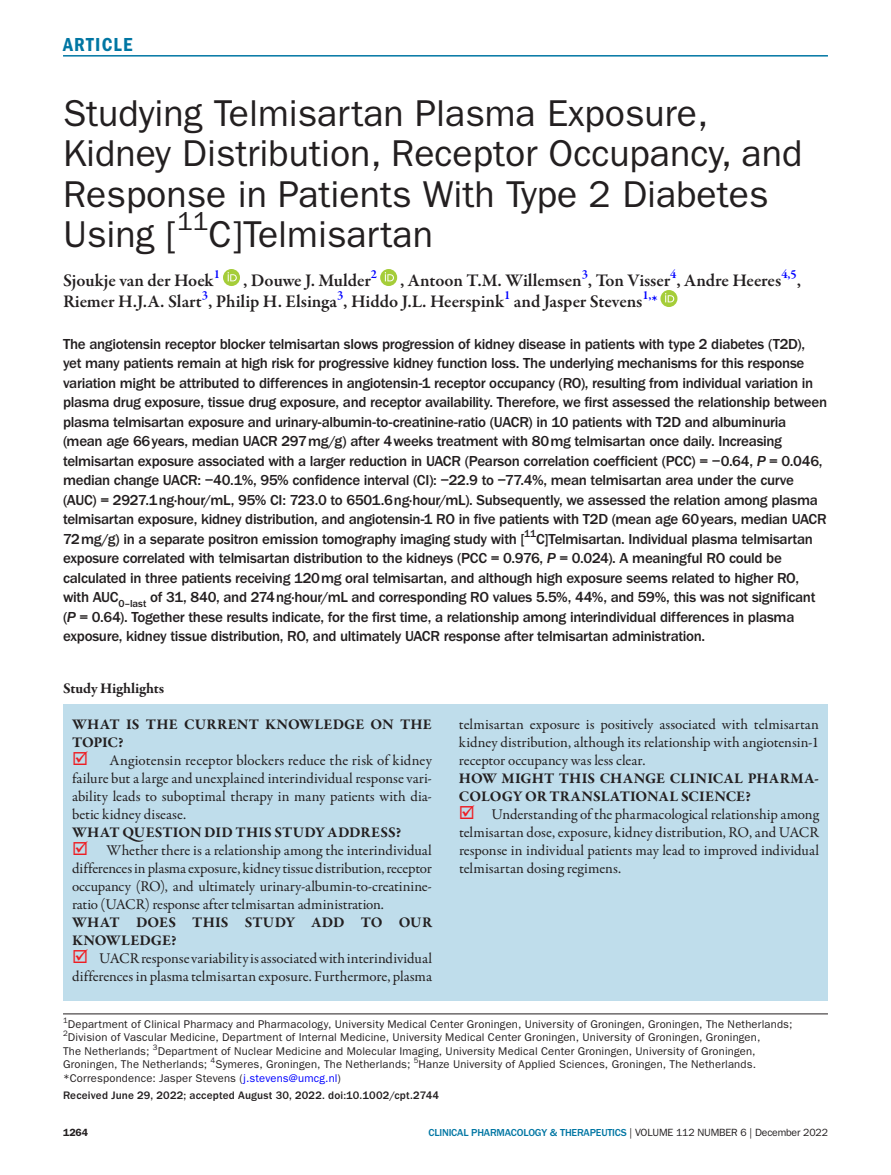
<style>
.page{position:relative;width:891px;height:1175px;background:#fff}
.page>*{position:absolute;margin:0;border:0;box-sizing:border-box;transform-origin:0 0}
.t1{font:37.5px/40.5px "ITC Franklin Gothic Std";color:#231f20}
.t2{font:26.25px "ITC Franklin Gothic Std";color:#231f20}
.t3{font:19.5px "ITC Franklin Gothic Std Dm Cd";letter-spacing:.065em;color:#0076a3}
.t4{font:600 18px/21px "Garamond Premr Pro";letter-spacing:-.005em;color:#231f20}
.t5{font:500 15px/19.5px "ITC Franklin Gothic Std";letter-spacing:-.02em;color:#231f20}
.t6{font:15px/18px "Garamond Premr Pro";color:#231f20;text-align:justify}
.t7{font:700 15px/18px "Garamond Premr Pro";color:#231f20}
.t8{font:11.25px/13.5px "ITC Franklin Gothic Std";letter-spacing:.015em;color:#231f20}
.t9{font:500 11.25px "ITC Franklin Gothic Std";letter-spacing:.015em;color:#231f20}
.t10{font:500 10.5px "ITC Franklin Gothic Std";letter-spacing:-.015em;color:#0076a3}
.t11{font:600 10.5px "ITC Franklin Gothic Std";color:#231f20}
.t12{font:7.8px "ITC Franklin Gothic Std";color:#231f20}
.s1{color:#00f}
.s2{font-family:"ITC Franklin Gothic Std Med It";font-weight:400}
.s3{color:#ee1d23}
.s4{font-weight:400;color:#231f20}
</style>
<div class="page">
<hr style="left:63px;top:55px;width:765px;height:2px;background:#0076a3">
<svg style="left:223px;top:269px;width:17px;height:17px"></svg>
<svg style="left:228px;top:272px;width:9px;height:9px"></svg>
<svg style="left:380px;top:269px;width:17px;height:17px"></svg>
<svg style="left:385px;top:272px;width:9px;height:9px"></svg>
<svg style="left:660px;top:290px;width:17px;height:17px"></svg>
<svg style="left:665px;top:293px;width:9px;height:9px"></svg>
<hr style="left:63px;top:1013px;width:765px;height:1px;background:#231f20">
<div style="left:63px;top:669px;width:765px;height:331px;background:#bfddeb"></div>
<div style="left:51px;top:660px;width:780px;height:44px;background:#fff"></div>
<h3 class="t3" style="left:63px;top:33px;width:71px">ARTICLE</h3>
<h1 class="t1" style="left:63px;top:93px;width:741px">Studying Telmisartan Plasma Exposure, Kidney Distribution, Receptor Occupancy, and Response in Patients With Type 2 Diabetes Using [</h1>
<h2 class="t2" style="left:177px;top:206px;width:33px">11</h2>
<h1 class="t1" style="left:209px;top:214px;width:226px">C]Telmisartan</h1>
<p class="t4" style="left:63px;top:270px;width:158px">Sjoukje van der Hoek<sup>1</sup></p>
<p class="t4" style="left:243px;top:270px;width:136px">, Douwe J. Mulder<sup>2</sup></p>
<p class="t4" style="left:63px;top:270px;width:740px;text-indent:337px">, Antoon T.M. Willemsen<sup>3</sup>, Ton Visser<sup>4</sup>, Andre Heeres<sup>4,5</sup>,<br>Riemer H.J.A. Slart<sup>3</sup>, Philip H. Elsinga<sup>3</sup>, Hiddo J.L. Heerspink<sup>1</sup> and Jasper Stevens<sup>1,</sup><span class="s1">*</span></p>
<p class="t5" style="left:63px;top:334px;width:766px">The angiotensin receptor blocker telmisartan slows progression of kidney disease in patients with type 2 diabetes (T2D), yet many patients remain at high risk for progressive kidney function loss. The underlying mechanisms for this response variation might be attributed to differences in angiotensin-1 receptor occupancy (RO), resulting from individual variation in plasma drug exposure, tissue drug exposure, and receptor availability. Therefore, we first assessed the relationship between plasma telmisartan exposure and urinary-albumin-to-creatinine-ratio (UACR) in 10 patients with T2D and albuminuria (mean age 66years, median UACR 297mg/g) after 4weeks treatment with 80mg telmisartan once daily. Increasing telmisartan exposure associated with a larger reduction in UACR (Pearson correlation coefficient (PCC) = −0.64, <span class="s2">P</span> = 0.046, median change UACR: −40.1%, 95% confidence interval (CI): −22.9 to −77.4%, mean telmisartan area under the curve (AUC) = 2927.1ng·hour/mL, 95% CI: 723.0 to 6501.6ng·hour/mL). Subsequently, we assessed the relation among plasma telmisartan exposure, kidney distribution, and angiotensin-1 RO in five patients with T2D (mean age 60years, median UACR 72mg/g) in a separate positron emission tomography imaging study with [<sup>11</sup>C]Telmisartan. Individual plasma telmisartan exposure correlated with telmisartan distribution to the kidneys (PCC = 0.976, <span class="s2">P</span> = 0.024). A meaningful RO could be calculated in three patients receiving 120mg oral telmisartan, and although high exposure seems related to higher RO, with AUC<sub>0–last</sub> of 31, 840, and 274ng·hour/mL and corresponding RO values 5.5%, 44%, and 59%, this was not significant (<span class="s2">P</span> = 0.64). Together these results indicate, for the first time, a relationship among interindividual differences in plasma exposure, kidney tissue distribution, RO, and ultimately UACR response after telmisartan administration.</p>
<p class="t7" style="left:63px;top:679px;width:103px">Study Highlights</p>
<p class="t7" style="left:72px;top:715px;width:361px">WHAT IS THE CURRENT KNOWLEDGE ON THE<br>TOPIC?</p>
<p class="t6" style="left:72px;top:751px;width:361px"><span class="s3">☑</span> Angiotensin receptor blockers reduce the risk of kidney failure but a large and unexplained interindividual response vari&shy;ability leads to suboptimal therapy in many patients with dia&shy;betic kidney disease.</p>
<p class="t7" style="left:72px;top:823px;width:331px">WHAT QUESTION DID THIS STUDY ADDRESS?</p>
<p class="t6" style="left:72px;top:841px;width:361px"><span class="s3">☑</span> Whether there is a relationship among the interindividual differences in plasma exposure, kidney tissue distribution, receptor occupancy (RO), and ultimately urinary-albumin-to-creatinine&shy;ratio (UACR) response after telmisartan administration.</p>
<p class="t7" style="left:72px;top:913px;width:361px">WHAT DOES THIS STUDY ADD TO OUR<br>KNOWLEDGE?</p>
<p class="t6" style="left:72px;top:949px;width:361px"><span class="s3">☑</span> UACR response variability is associated with interindividual differences in plasma telmisartan exposure. Furthermore, plasma</p>
<p class="t6" style="left:459px;top:715px;width:361px">telmisartan exposure is positively associated with telmisartan kidney distribution, although its relationship with angiotensin-1 receptor occupancy was less clear.</p>
<p class="t7" style="left:459px;top:769px;width:361px">HOW MIGHT THIS CHANGE CLINICAL PHARMA-<br>COLOGY OR TRANSLATIONAL SCIENCE?</p>
<p class="t6" style="left:459px;top:805px;width:362px"><span class="s3">☑</span> Understanding of the pharmacological relationship among telmisartan dose, exposure, kidney distribution, RO, and UACR response in individual patients may lead to improved individual telmisartan dosing regimens.</p>
<p class="t12" style="left:63px;top:1015px;width:6px">1</p>
<p class="t8" style="left:68px;top:1017px;width:726px">Department of Clinical Pharmacy and Pharmacology, University Medical Center Groningen, University of Groningen, Groningen, The Netherlands;</p>
<p class="t12" style="left:63px;top:1029px;width:6px">2</p>
<p class="t8" style="left:63px;top:1030px;width:699px;text-indent:5px">Division of Vascular Medicine, Department of Internal Medicine, University Medical Center Groningen, University of Groningen, Groningen,<br>The Netherlands;</p>
<p class="t12" style="left:153px;top:1042px;width:6px">3</p>
<p class="t8" style="left:63px;top:1044px;width:694px;text-indent:95px">Department of Nuclear Medicine and Molecular Imaging, University Medical Center Groningen, University of Groningen,<br>Groningen, The Netherlands;</p>
<p class="t12" style="left:211px;top:1056px;width:6px">4</p>
<p class="t8" style="left:216px;top:1057px;width:196px">Symeres, Groningen, The Netherlands;</p>
<p class="t12" style="left:414px;top:1056px;width:6px">5</p>
<p class="t8" style="left:419px;top:1057px;width:339px">Hanze University of Applied Sciences, Groningen, The Netherlands.</p>
<p class="t8" style="left:63px;top:1071px;width:279px">*Correspondence: Jasper Stevens (<span class="s1">j.stevens@umcg.nl</span>)</p>
<p class="t9" style="left:63px;top:1088px;width:378px">Received June 29, 2022; accepted August 30, 2022. doi:10.1002/cpt.2744</p>
<p class="t11" style="left:63px;top:1125px;width:27px">1264</p>
<p class="t10" style="left:428px;top:1126px;width:401px">CLINICAL PHARMACOLOGY &amp; THERAPEUTICS <span class="s4">| VOLUME 112 NUMBER 6 | December 2022</span></p>
</div>
